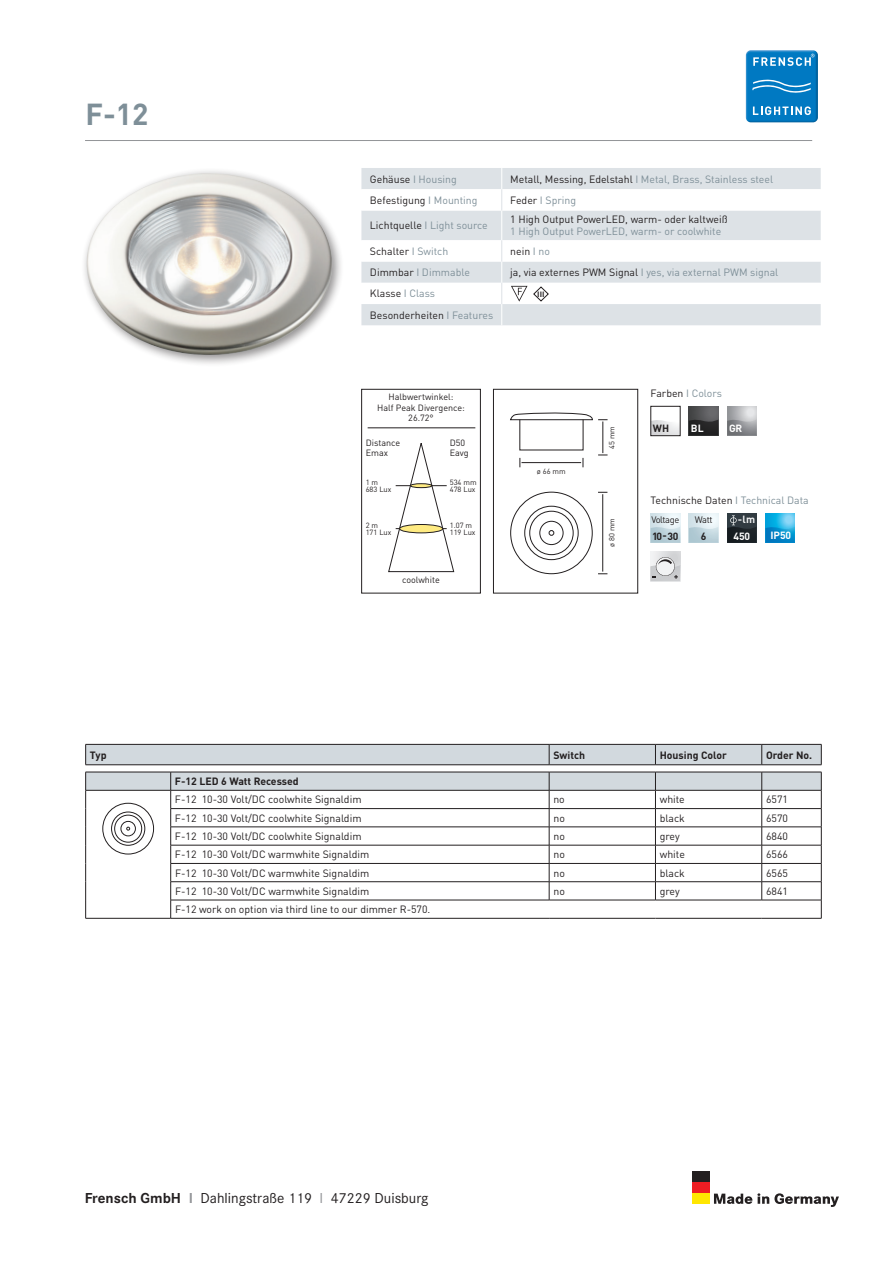
<style>
.page{position:relative;width:893px;height:1263px;background:#fff}
.page>*{position:absolute;margin:0;border:0;box-sizing:border-box;transform-origin:0 0}
.t1{font:700 30px "DINOT";color:#7e8f98}
.t2{font:15px "Corporate S";color:#231f20}
.t3{font:10.5px "DINOT";color:#231f20}
.t4{font:10.5px "DINOT";color:#7e8f98}
.t5{font:700 10.5px "DINOT";color:#231f20}
.t6{font:700 10.35px "DINOT";color:#fff}
.t7{font:700 10.35px "DINOT";color:#231f20}
.t8{font:700 10.35px "DINOT";color:#f2f3f4}
.t9{font:9.3px "DINOT";letter-spacing:-.04em;color:#231f20}
.t10{font:9px/10.5px "DINOT";color:#231f20}
.t11{font:700 8.1px "Corporate S";color:#231f20}
.t12{font:7.5px/7.5px "DINOT";color:#231f20}
.s1{color:#231f20}
.s2{color:#7e8f98}
.s3{font-weight:700}
.s4{font-weight:700;color:#939598}
.s5{color:#939598}
</style>
<div class="page">
<hr style="left:85px;top:140px;width:727px;height:1px;background:#939598">
<svg style="left:714px;top:1193px;width:125px;height:14px"></svg>
<div style="left:692px;top:1171px;width:18px;height:10px;background:#231f20"></div>
<div style="left:692px;top:1182px;width:18px;height:11px;background:#ee1d23"></div>
<div style="left:692px;top:1193px;width:18px;height:11px;background:#ffe601"></div>
<img style="left:746px;top:50px;width:72px;height:72px">
<svg style="left:753px;top:106px;width:58px;height:9px"></svg>
<svg style="left:753px;top:54px;width:61px;height:12px"></svg>
<svg style="left:753px;top:78px;width:58px;height:16px"></svg>
<div style="left:361px;top:168px;width:460px;height:157px;background:#dde2e6"></div>
<svg style="left:361px;top:189px;width:460px;height:115px"></svg>
<hr style="left:501px;top:210px;width:1px;height:30px;background:#fff">
<svg style="left:501px;top:168px;width:1px;height:42px"></svg>
<svg style="left:501px;top:240px;width:1px;height:85px"></svg>
<svg style="left:511px;top:286px;width:16px;height:16px"></svg>
<svg style="left:533px;top:286px;width:16px;height:16px"></svg>
<div style="left:510px;top:492px;width:82px;height:82px;border:1px solid #231f20;border-radius:50%"></div>
<div style="left:525px;top:506px;width:53px;height:54px;border:1px solid #231f20;border-radius:50%"></div>
<div style="left:530px;top:511px;width:43px;height:44px;border:1px solid #231f20;border-radius:50%"></div>
<div style="left:540px;top:521px;width:23px;height:24px;border:1px solid #231f20;border-radius:50%"></div>
<svg style="left:549px;top:530px;width:5px;height:5px"></svg>
<svg style="left:510px;top:412px;width:98px;height:8px"></svg>
<hr style="left:521px;top:462px;width:60px;height:1px;background:#231f20">
<hr style="left:603px;top:421px;width:1px;height:32px;background:#231f20">
<hr style="left:602px;top:494px;width:1px;height:78px;background:#231f20">
<div style="left:493px;top:389px;width:145px;height:204px;border:1px solid #231f20"></div>
<div style="left:361px;top:389px;width:120px;height:204px;border:1px solid #231f20"></div>
<svg style="left:388px;top:443px;width:66px;height:129px"></svg>
<hr style="left:396px;top:528px;width:51px;height:1px;background:#231f20">
<hr style="left:396px;top:485px;width:51px;height:1px;background:#231f20">
<svg style="left:410px;top:484px;width:22px;height:4px"></svg>
<div style="left:410px;top:483px;width:22px;height:5px;border:1px solid #231f20;border-radius:50%"></div>
<div style="left:400px;top:524px;width:43px;height:9px;background:#ffeb82;border-radius:50%"></div>
<div style="left:399px;top:524px;width:44px;height:9px;border:1px solid #231f20;border-radius:50%"></div>
<hr style="left:368px;top:428px;width:107px;height:1px;background:#231f20">
<svg style="left:653px;top:420px;width:25px;height:14px"></svg>
<div style="left:651px;top:406px;width:29px;height:30px;border:1px solid #231f20"></div>
<svg style="left:689px;top:406px;width:29px;height:13px"></svg>
<svg style="left:689px;top:419px;width:29px;height:16px"></svg>
<svg style="left:727px;top:406px;width:29px;height:13px"></svg>
<svg style="left:727px;top:419px;width:29px;height:16px"></svg>
<svg style="left:651px;top:513px;width:29px;height:14px"></svg>
<svg style="left:651px;top:527px;width:29px;height:16px"></svg>
<svg style="left:689px;top:513px;width:29px;height:14px"></svg>
<svg style="left:689px;top:527px;width:29px;height:16px"></svg>
<div style="left:727px;top:513px;width:29px;height:30px;background:#323b42"></div>
<svg style="left:727px;top:515px;width:29px;height:28px"></svg>
<svg style="left:765px;top:513px;width:30px;height:14px"></svg>
<svg style="left:765px;top:527px;width:30px;height:16px"></svg>
<svg style="left:651px;top:552px;width:29px;height:5px"></svg>
<svg style="left:651px;top:557px;width:29px;height:24px"></svg>
<img style="left:84px;top:172px;width:257px;height:192px">
<hr style="left:85px;top:918px;width:86px;height:1px;background:#231f20">
<hr style="left:171px;top:918px;width:378px;height:1px;background:#231f20">
<hr style="left:549px;top:918px;width:106px;height:1px;background:#231f20">
<hr style="left:655px;top:918px;width:107px;height:1px;background:#231f20">
<hr style="left:762px;top:918px;width:59px;height:1px;background:#231f20">
<svg style="left:85px;top:772px;width:737px;height:146px"></svg>
<div style="left:85px;top:744px;width:737px;height:21px;background:#d2d9de"></div>
<hr style="left:85px;top:764px;width:464px;height:1px;background:#231f20">
<hr style="left:549px;top:764px;width:106px;height:1px;background:#231f20">
<hr style="left:655px;top:764px;width:107px;height:1px;background:#231f20">
<hr style="left:762px;top:764px;width:59px;height:1px;background:#231f20">
<h1 class="t1" style="left:85px;top:95px;width:65px">F-12</h1>
<p class="t4" style="left:370px;top:172px;width:88px"><span class="s1">Gehäuse</span> I Housing</p>
<p class="t4" style="left:510px;top:172px;width:264px"><span class="s1">Metall, Messing, Edelstahl</span> I Metal, Brass, Stainless steel</p>
<p class="t3" style="left:370px;top:194px;width:109px">Befestigung <span class="s2">I Mounting</span></p>
<p class="t4" style="left:510px;top:194px;width:67px"><span class="s1">Feder</span> I Spring</p>
<p class="t4" style="left:370px;top:219px;width:119px"><span class="s1">Lichtquelle</span> I Light source</p>
<p class="t3" style="left:510px;top:213px;width:219px">1 High Output PowerLED, warm- oder kaltweiß</p>
<p class="t4" style="left:510px;top:225px;width:212px">1 High Output PowerLED, warm- or coolwhite</p>
<p class="t3" style="left:370px;top:245px;width:80px">Schalter <span class="s2">I Switch</span></p>
<p class="t3" style="left:510px;top:245px;width:41px">nein <span class="s2">I no</span></p>
<p class="t4" style="left:370px;top:266px;width:101px"><span class="s1">Dimmbar</span> I Dimmable</p>
<p class="t4" style="left:510px;top:266px;width:270px"><span class="s1">ja, via externes PWM Signal</span> I yes, via external PWM signal</p>
<p class="t3" style="left:370px;top:287px;width:67px">Klasse <span class="s2">I Class</span></p>
<p class="t11" style="left:537px;top:289px;width:9px">III</p>
<p class="t3" style="left:370px;top:308px;width:125px">Besonderheiten <span class="s2">I Features</span></p>
<p class="t10" style="left:377px;top:392px;width:89px;text-align:center">Halbwertwinkel:<br>Half Peak Divergence:<br>26.72°</p>
<p class="t10" style="left:366px;top:437px;width:36px">Distance<br>Emax</p>
<p class="t10" style="left:450px;top:437px;width:20px">D50<br>Eavg</p>
<p class="t12" style="left:366px;top:478px;width:27px">1 m<br>683 Lux</p>
<p class="t12" style="left:450px;top:478px;width:28px">534 mm<br>478 Lux</p>
<p class="t12" style="left:366px;top:521px;width:27px">2 m<br>171 Lux</p>
<p class="t12" style="left:450px;top:521px;width:27px">1.07 m<br>119 Lux</p>
<p class="t10" style="left:402px;top:574px;width:39px">coolwhite</p>
<p class="t12" style="left:537px;top:467px;width:30px">ø 66 mm</p>
<p class="t12" style="left:608px;top:449px;width:24px;rotate:-90deg">45 mm</p>
<p class="t12" style="left:608px;top:547px;width:30px;rotate:-90deg">ø 80 mm</p>
<p class="t4" style="left:651px;top:387px;width:73px"><span class="s1">Farben</span> I Colors</p>
<p class="t7" style="left:653px;top:422px;width:18px">WH</p>
<p class="t6" style="left:691px;top:422px;width:14px">BL</p>
<p class="t6" style="left:729px;top:422px;width:15px">GR</p>
<p class="t3" style="left:651px;top:494px;width:160px">Technische Daten <span class="s2">I Technical Data</span></p>
<p class="t9" style="left:651px;top:514px;width:30px">Voltage</p>
<p class="t7" style="left:652px;top:529px;width:28px">10-30</p>
<p class="t8" style="left:738px;top:513px;width:19px">-lm</p>
<p class="t6" style="left:733px;top:529px;width:18px">450</p>
<p class="t6" style="left:770px;top:529px;width:22px">IP50</p>
<p class="t9" style="left:695px;top:514px;width:19px">Watt</p>
<p class="t7" style="left:701px;top:529px;width:7px">6</p>
<p class="t5" style="left:90px;top:748px;width:18px">Typ</p>
<p class="t5" style="left:553px;top:748px;width:33px">Switch</p>
<p class="t5" style="left:660px;top:748px;width:69px">Housing Color</p>
<p class="t5" style="left:766px;top:748px;width:48px">Order No.</p>
<p class="t5" style="left:175px;top:774px;width:125px">F-12 LED 6 Watt Recessed</p>
<p class="t3" style="left:175px;top:793px;width:188px">F-12 10-30 Volt/DC coolwhite Signaldim</p>
<p class="t3" style="left:553px;top:793px;width:13px">no</p>
<p class="t3" style="left:660px;top:793px;width:27px">white</p>
<p class="t3" style="left:766px;top:793px;width:23px">6571</p>
<p class="t3" style="left:175px;top:811px;width:188px">F-12 10-30 Volt/DC coolwhite Signaldim</p>
<p class="t3" style="left:553px;top:811px;width:13px">no</p>
<p class="t3" style="left:660px;top:811px;width:27px">black</p>
<p class="t3" style="left:766px;top:811px;width:23px">6570</p>
<p class="t3" style="left:175px;top:830px;width:188px">F-12 10-30 Volt/DC coolwhite Signaldim</p>
<p class="t3" style="left:553px;top:830px;width:13px">no</p>
<p class="t3" style="left:660px;top:830px;width:21px">grey</p>
<p class="t3" style="left:766px;top:830px;width:23px">6840</p>
<p class="t3" style="left:175px;top:848px;width:196px">F-12 10-30 Volt/DC warmwhite Signaldim</p>
<p class="t3" style="left:553px;top:848px;width:13px">no</p>
<p class="t3" style="left:660px;top:848px;width:27px">white</p>
<p class="t3" style="left:766px;top:848px;width:23px">6566</p>
<p class="t3" style="left:175px;top:866px;width:196px">F-12 10-30 Volt/DC warmwhite Signaldim</p>
<p class="t3" style="left:553px;top:866px;width:13px">no</p>
<p class="t3" style="left:660px;top:866px;width:27px">black</p>
<p class="t3" style="left:766px;top:866px;width:23px">6565</p>
<p class="t3" style="left:175px;top:884px;width:196px">F-12 10-30 Volt/DC warmwhite Signaldim</p>
<p class="t3" style="left:553px;top:884px;width:13px">no</p>
<p class="t3" style="left:660px;top:884px;width:21px">grey</p>
<p class="t3" style="left:766px;top:884px;width:23px">6841</p>
<p class="t3" style="left:175px;top:903px;width:257px">F-12 work on option via third line to our dimmer R-570.</p>
<h2 class="t2" style="left:85px;top:1189px;width:345px"><span class="s3">Frensch GmbH</span> <span class="s4">I</span> Dahlingstraße 119 <span class="s5">I</span> 47229 Duisburg</h2>
</div>
